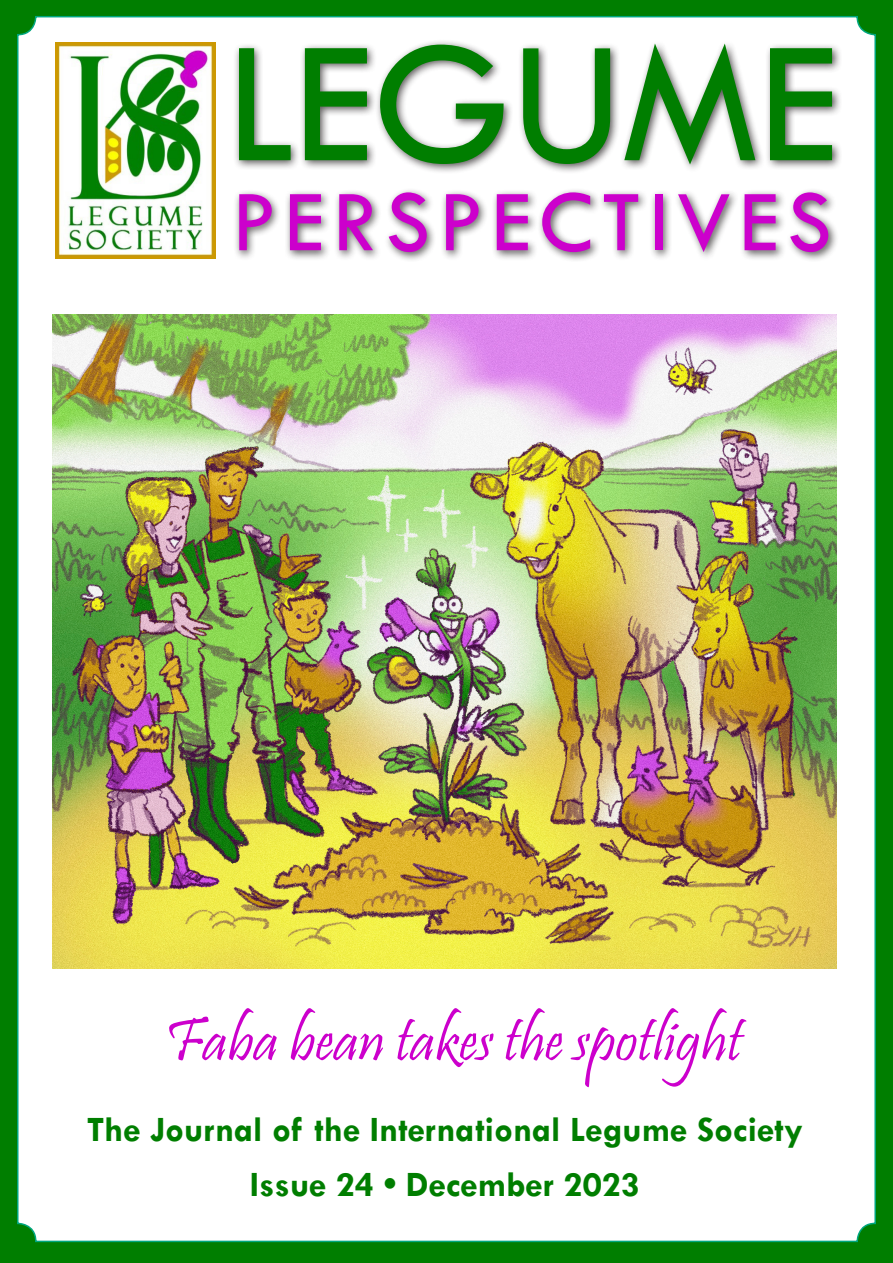
<style>
.page{position:relative;width:893px;height:1263px;background:#fff}
.page>*{position:absolute;margin:0;border:0;box-sizing:border-box;transform-origin:0 0}
.Headers_Footers{font:180px "Tw Cen";color:#007e00}
.Headers_Footers-2{font:90px "Tw Cen";letter-spacing:.09em;color:#c0c}
.t1{font:63px "Pristina";color:#c0c}
.Headers_Footers-3{font:700 36px "Tw Cen";color:#007e00}
</style>
<div class="page">
<div style="left:1px;top:1px;width:892px;height:1262px;background:#007e00"></div>
<div style="left:18px;top:17px;width:857px;height:1224px;background:#fff;border-radius:18px"></div>
<img style="left:56px;top:42px;width:159px;height:216px">
<div style="left:232px;top:39px;width:610px;height:223px;background:#231f20;opacity:.75"></div>
<img style="left:52px;top:314px;width:784px;height:655px">
<p class="Headers_Footers" style="left:225px;top:-5px;width:615px">LEGUME</p>
<p class="Headers_Footers-2" style="left:232px;top:168px;width:602px">PERSPECTIVES</p>
<p class="t1" style="left:165px;top:1005px;width:578px">Faba bean takes the spotlight</p>
<p class="Headers_Footers-3" style="left:87px;top:1108px;width:717px">The Journal of the International Legume Society</p>
<p class="Headers_Footers-3" style="left:250px;top:1163px;width:392px">Issue 24 • December 2023</p>
</div>
